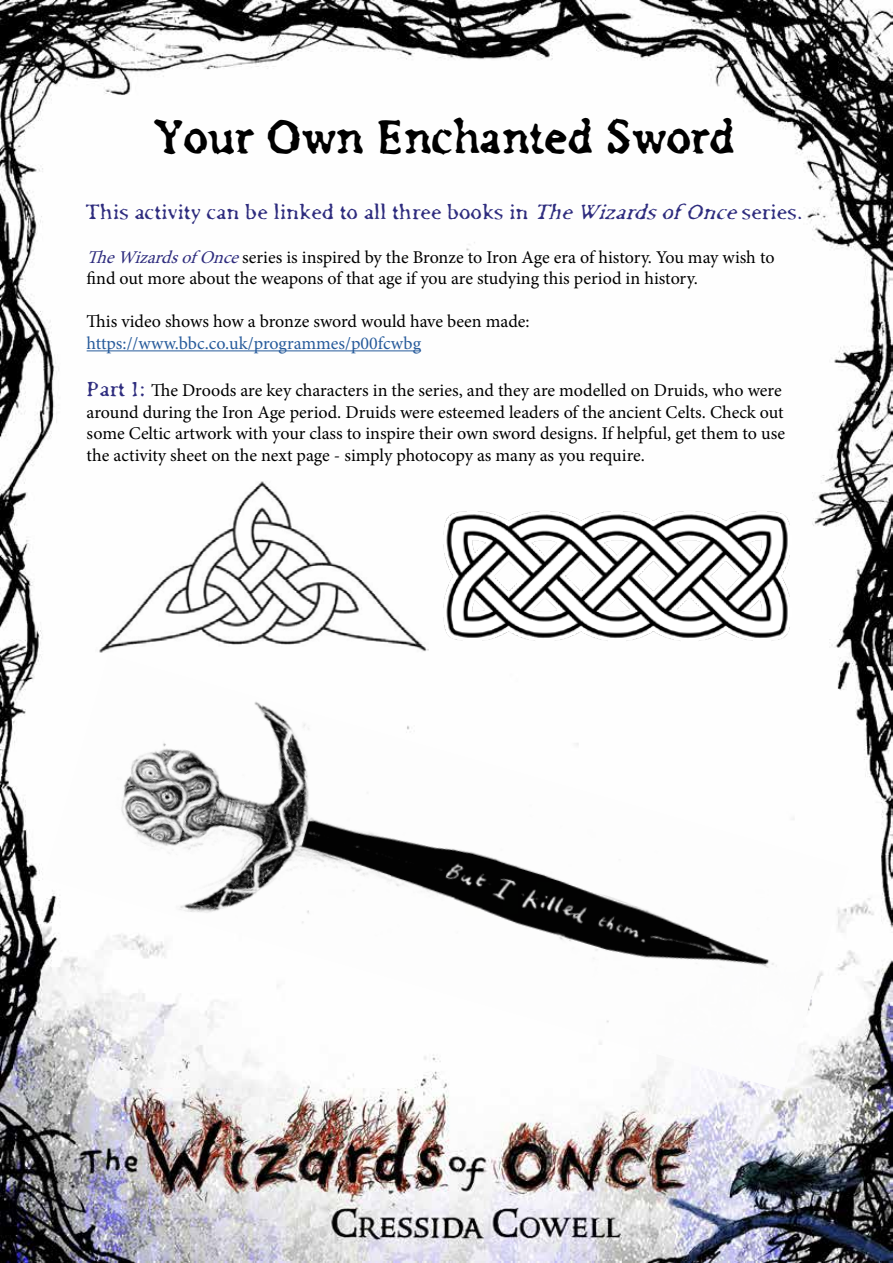
<style>
.page{position:relative;width:893px;height:1263px;background:#fff}
.page>*{position:absolute;margin:0;border:0;box-sizing:border-box;transform-origin:0 0}
.t1{font:700 48.15px "Irregular";color:#000}
.t2{font:300 21px "Irregular";color:#2e2c7e}
.t3{font:18px/21.6px "Minion Pro";letter-spacing:-.005em;color:#000}
.t4{font:18px "Minion Pro";color:#275b9b}
.s1{font-style:italic}
.s2{font-style:italic;color:#2e2c7e}
.s3{font-family:"Irregular";font-weight:300;font-size:21px;color:#2e2c7e}
</style>
<div class="page">
<img style="left:0;top:0;width:893px;height:1263px">
<hr style="left:87px;top:350px;width:334px;height:1px;background:#275b9b">
<img style="left:96px;top:475px;width:333px;height:180px">
<img style="left:443px;top:509px;width:349px;height:133px">
<img style="left:44px;top:655px;width:805px;height:436px">
<h1 class="t1" style="left:154px;top:109px;width:582px">Your Own Enchanted Sword</h1>
<p class="t2" style="left:87px;top:200px;width:718px">This activity can be linked to all three books in <span class="s1">TheWizardsof Once</span>series.</p>
<p class="t3" style="left:87px;top:246px;width:689px"><span class="s2">TheWizardsof Once</span>series is inspired by the Bronze to Iron Age era of history. You may wish to find out more about the weapons of that age if you are studying this period in history.</p>
<p class="t3" style="left:87px;top:311px;width:445px">This video shows how a bronze sword would have been made:</p>
<p class="t4" style="left:87px;top:331px;width:336px">https://www.bbc.co.uk/programmes/p00fcwbg</p>
<p class="t3" style="left:87px;top:379px;width:700px"><span class="s3">Part 1:</span> The Droods are key characters in the series, and they are modelled on Druids, who were around during the Iron Age period. Druids were esteemed leaders of the ancient Celts. Check out some Celtic artwork with your class to inspire their own sword designs. If helpful, get them to use the activity sheet on the next page - simply photocopy as many as you require.</p>
</div>
